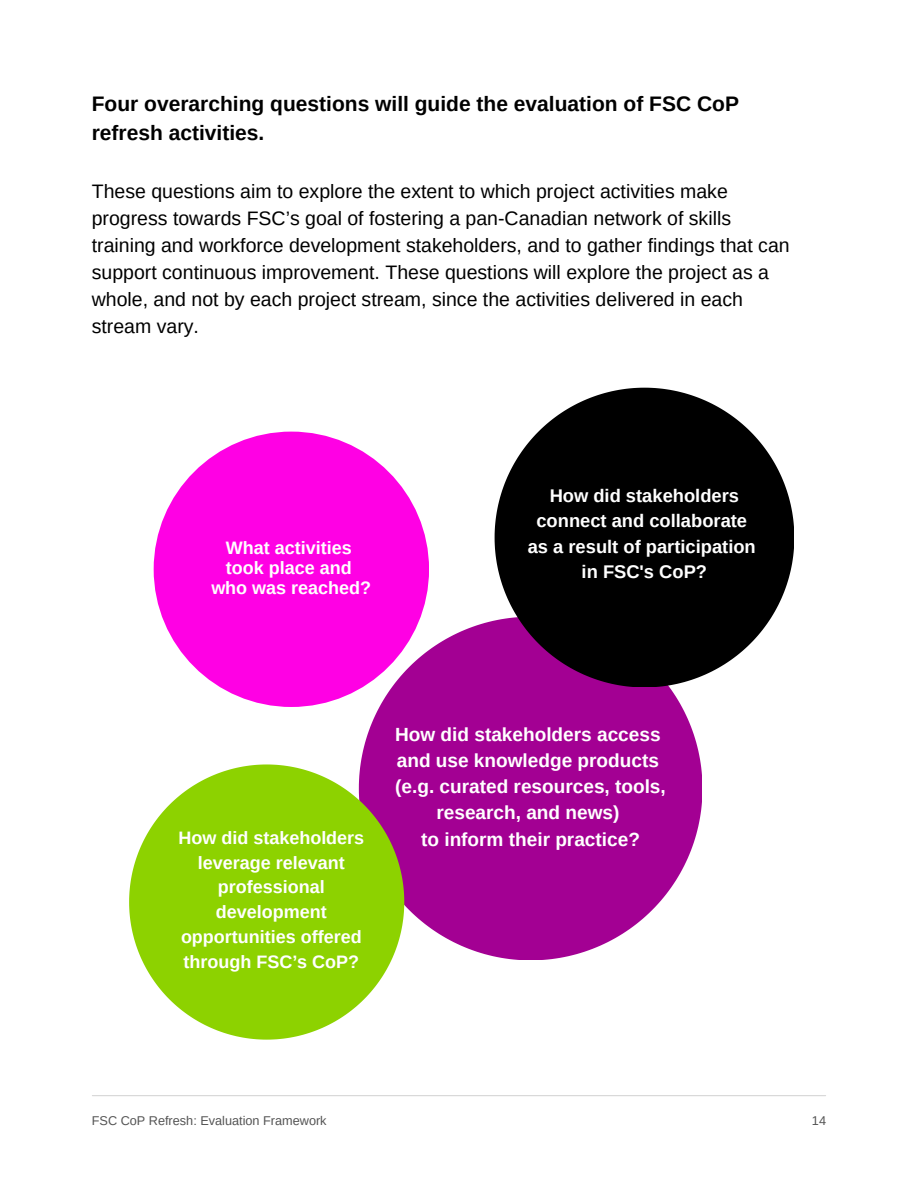
<style>
.page{position:relative;width:918px;height:1188px;background:#fff}
.page>*{position:absolute;margin:0;border:0;box-sizing:border-box;transform-origin:0 0}
.t1{font:700 21px/29.2px "Arimo";color:#000}
.t2{font:19.5px/27px "Arimo";color:#000}
.t3{font:700 19.05px/26.2px "Arimo";color:#fff;text-align:center}
.t4{font:700 18.3px/25.2px "Arimo";color:#fff;text-align:center}
.t5{font:700 18px/24.8px "Arimo";color:#fff;text-align:center}
.t6{font:12.75px "Arimo";color:#545454}
</style>
<div class="page">
<hr style="left:92px;top:1095px;width:734px;height:1px;background:#545454">
<svg style="left:360px;top:620px;width:342px;height:340px;background:#af23a1"></svg>
<svg style="left:129px;top:764px;width:275px;height:276px;fill:#8dd200"></svg>
<svg style="left:495px;top:388px;width:299px;height:299px;fill:#000"></svg>
<div style="left:154px;top:432px;width:275px;height:275px;background:#ff00e4;border-radius:50%"></div>
<h3 class="t1" style="left:92px;top:89px;width:649px">Four overarching questions will guide the evaluation of FSC CoP refresh activities.</h3>
<p class="t2" style="left:92px;top:178px;width:699px">These questions aim to explore the extent to which project activities make progress towards FSC’s goal of fostering a pan-Canadian network of skills training and workforce development stakeholders, and to gather findings that can support continuous improvement. These questions will explore the project as a whole, and not by each project stream, since the activities delivered in each stream vary.</p>
<p class="t5" style="left:226px;top:537px;width:127px;line-height:20.2px;text-align:left">What activities took place and</p>
<p class="t5" style="left:211px;top:575px;width:161px">who was reached?</p>
<h1 class="t4" style="left:528px;top:483px;width:230px">How did stakeholders connect and collaborate as a result of participation</h1>
<p class="t4" style="left:582px;top:559px;width:127px">in FSC's CoP?</p>
<p class="t5" style="left:178px;top:825px;width:187px">How did stakeholders leverage relevant professional development opportunities offered through FSC’s CoP?</p>
<h1 class="t3" style="left:395px;top:721px;width:272px">How did stakeholders access and use knowledge products (e.g. curated resources, tools, research, and news)</h1>
<h2 class="t3" style="left:421px;top:826px;width:220px">to inform their practice?</h2>
<p class="t6" style="left:92px;top:1114px;width:236px">FSC CoP Refresh: Evaluation Framework</p>
<h3 class="t6" style="left:812px;top:1114px;width:16px">14</h3>
</div>
